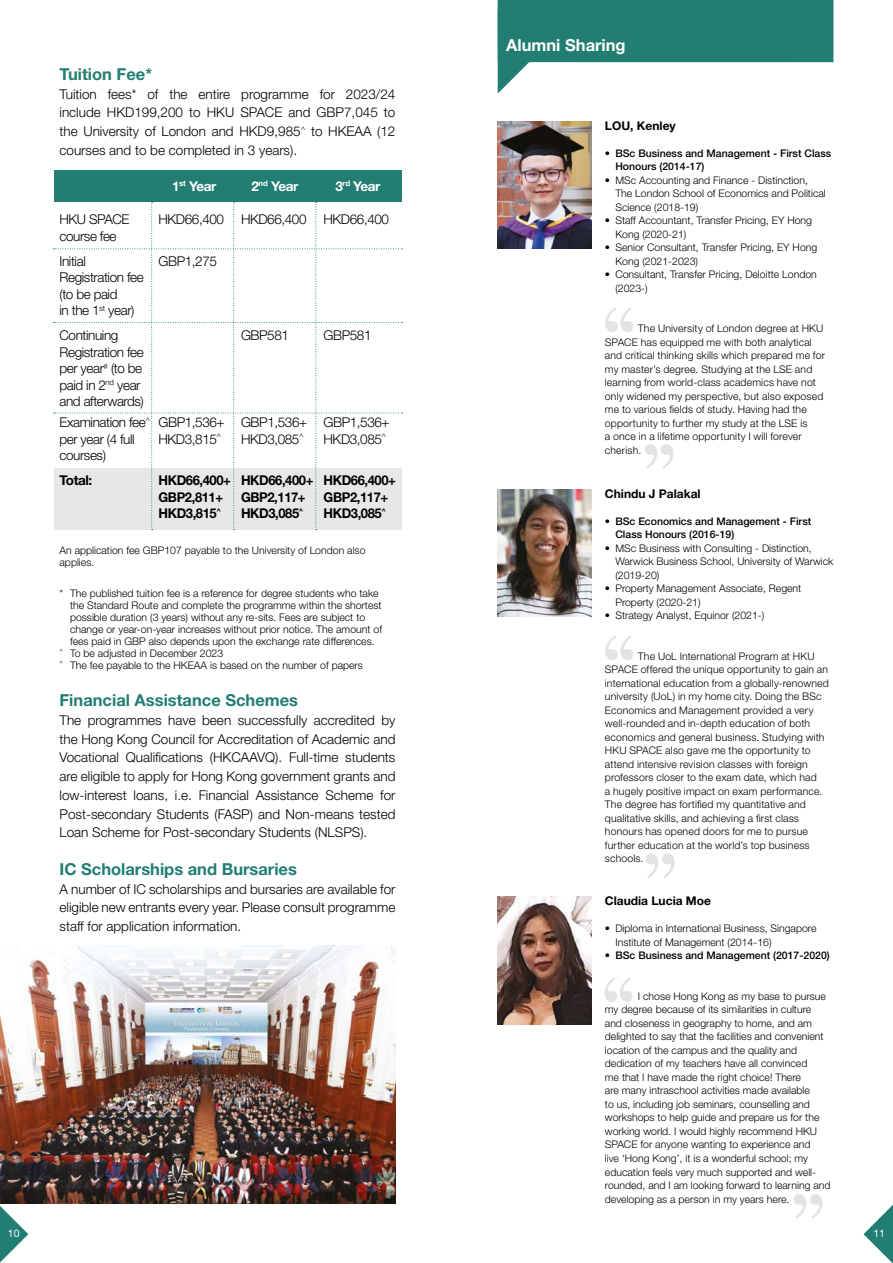
<style>
.page{position:relative;width:893px;height:1263px;background:#fff}
.page>*{position:absolute;margin:0;border:0;box-sizing:border-box;transform-origin:0 0}
.t1{font:700 16.5px "Helvetica Neue LT Std";color:#227d73}
.t2{font:700 16.5px "Helvetica Neue LT Std";color:#fff}
.t3{font:300 13.5px/18.8px "Helvetica Neue LT Std";letter-spacing:-.03em;color:#000}
.t4{font:700 13.5px/16.5px "Helvetica Neue LT Std";letter-spacing:-.03em;color:#000;scale:.96 1}
.t5{font:700 13.5px "Helvetica Neue LT Std";letter-spacing:-.03em;color:#fff}
.t6{font:700 13.5px "Helvetica Neue LT Std";letter-spacing:-.03em;color:#000}
.t7{font:700 12px "Helvetica Neue LT Std";color:#000}
.t8{font:300 10.5px/13.5px "Helvetica Neue LT Std";color:#000}
.t9{font:500 10.5px/13.5px "Helvetica Neue LT Std";color:#000}
.t10{font:10.5px "Helvetica Neue LT Std";color:#fff}
.s1{font-weight:300}
</style>
<div class="page">
<div style="left:54px;top:170px;width:347px;height:32px;background:#227d73"></div>
<img style="left:0;top:945px;width:395px;height:258px">
<svg style="left:0;top:1175px;width:28px;height:88px"></svg>
<svg style="left:863px;top:1205px;width:30px;height:58px"></svg>
<img style="left:497px;top:897px;width:94px;height:127px">
<img style="left:497px;top:121px;width:94px;height:128px">
<img style="left:497px;top:489px;width:94px;height:128px">
<svg style="left:794px;top:1194px;width:29px;height:24px"></svg>
<svg style="left:645px;top:444px;width:28px;height:25px"></svg>
<svg style="left:646px;top:853px;width:29px;height:25px"></svg>
<svg style="left:604px;top:977px;width:28px;height:25px"></svg>
<svg style="left:605px;top:308px;width:28px;height:24px"></svg>
<svg style="left:605px;top:636px;width:28px;height:24px"></svg>
<svg style="left:54px;top:202px;width:348px;height:328px"></svg>
<div style="left:498px;top:0;width:335px;height:62px;background:#227d73"></div>
<svg style="left:498px;top:62px;width:42px;height:31px"></svg>
<h1 class="t1" style="left:60px;top:64px;width:94px">Tuition Fee*</h1>
<p class="t3" style="left:60px;top:84px;width:337px;text-align:justify">Tuition fees* of the entire programme for 2023/24 include HKD199,200 to HKU SPACE and GBP7,045 to the University of London and HKD9,985<sup>^</sup> to HKEAA (12 courses and to be completed in 3 years).</p>
<p class="t5" style="left:172px;top:178px;width:46px">1<sup>st</sup> Year</p>
<p class="t5" style="left:252px;top:178px;width:48px">2<sup>nd</sup> Year</p>
<p class="t5" style="left:336px;top:178px;width:47px">3<sup>rd</sup> Year</p>
<p class="t3" style="left:60px;top:210px;width:72px">HKU SPACE</p>
<p class="t3" style="left:159px;top:210px;width:67px">HKD66,400</p>
<p class="t3" style="left:241px;top:210px;width:67px">HKD66,400</p>
<p class="t3" style="left:324px;top:210px;width:67px">HKD66,400</p>
<p class="t3" style="left:60px;top:223px;width:59px;line-height:25px">course fee<br>Initial</p>
<p class="t3" style="left:159px;top:251px;width:60px">GBP1,275</p>
<p class="t3" style="left:60px;top:269px;width:86px;line-height:16.5px">Registration fee (to be paid<br>in the 1<sup>st</sup> year)</p>
<p class="t3" style="left:60px;top:326px;width:60px">Continuing</p>
<p class="t3" style="left:241px;top:326px;width:50px">GBP581</p>
<p class="t3" style="left:324px;top:326px;width:50px">GBP581</p>
<p class="t3" style="left:59px;top:343px;width:86px;line-height:16.5px">Registration fee per year<sup>#</sup> (to be paid in 2<sup>nd</sup> year and afterwards)</p>
<p class="t3" style="left:60px;top:414px;width:332px;line-height:16.5px">Examination fee<sup>^</sup> GBP1,536+ GBP1,536+ GBP1,536+ per year (4 full</p>
<p class="t3" style="left:159px;top:429px;width:64px">HKD3,815<sup>^</sup></p>
<p class="t3" style="left:241px;top:429px;width:64px">HKD3,085<sup>^</sup></p>
<p class="t3" style="left:324px;top:429px;width:64px">HKD3,085<sup>^</sup></p>
<p class="t3" style="left:60px;top:446px;width:48px">courses)</p>
<p class="t6" style="left:60px;top:472px;width:34px">Total:</p>
<p class="t4" style="left:159px;top:472px;width:249px">HKD66,400+ HKD66,400+ HKD66,400+<br>GBP2,811+</p>
<p class="t4" style="left:241px;top:488px;width:69px">GBP2,117+</p>
<p class="t4" style="left:324px;top:488px;width:69px">GBP2,117+</p>
<p class="t4" style="left:159px;top:505px;width:67px">HKD3,815<sup>^</sup></p>
<p class="t4" style="left:241px;top:505px;width:67px">HKD3,085<sup>^</sup></p>
<p class="t4" style="left:324px;top:505px;width:67px">HKD3,085<sup>^</sup></p>
<p class="t8" style="left:60px;top:544px;width:307px;line-height:12px">An application fee GBP107 payable to the University of London also applies.</p>
<p class="t8" style="left:60px;top:586px;width:321px">* The published tuition fee is a reference for degree students who take</p>
<p class="t8" style="left:70px;top:598px;width:313px">the Standard Route and complete the programme within the shortest</p>
<p class="t8" style="left:70px;top:610px;width:297px">possible duration (3 years) without any re-sits. Fees are subject to</p>
<p class="t8" style="left:70px;top:622px;width:314px">change or year-on-year increases without prior notice. The amount of</p>
<p class="t8" style="left:70px;top:634px;width:306px">fees paid in GBP also depends upon the exchange rate differences.</p>
<p class="t8" style="left:60px;top:646px;width:165px"><sup>^</sup> To be adjusted in December 2023</p>
<p class="t8" style="left:60px;top:658px;width:305px"><sup>^</sup> The fee payable to the HKEAA is based on the number of papers</p>
<h1 class="t1" style="left:60px;top:690px;width:240px">Financial Assistance Schemes</h1>
<p class="t3" style="left:60px;top:710px;width:337px;text-align:justify">The programmes have been successfully accredited by the Hong Kong Council for Accreditation of Academic and Vocational Qualifications (HKCAAVQ). Full-time students are eligible to apply for Hong Kong government grants and low-interest loans, i.e. Financial Assistance Scheme for Post-secondary Students (FASP) and Non-means tested Loan Scheme for Post-secondary Students (NLSPS).</p>
<h1 class="t1" style="left:60px;top:859px;width:239px">IC Scholarships and Bursaries</h1>
<p class="t3" style="left:60px;top:879px;width:337px;text-align:justify">A number of IC scholarships and bursaries are available for eligible new entrants every year. Please consult programme staff for application information.</p>
<h1 class="t2" style="left:506px;top:35px;width:121px">Alumni Sharing</h1>
<p class="t7" style="left:605px;top:118px;width:72px">LOU, Kenley</p>
<p class="t9" style="left:615px;top:146px;width:217px;text-indent:-10px"><span class="s1">•</span> BSc Business and Management - First Class<br>Honours (2014-17)</p>
<p class="t8" style="left:615px;top:173px;width:212px;text-indent:-10px">• MSc Accounting and Finance - Distinction,<br>The London School of Economics and Political<br>Science (2018-19)</p>
<p class="t8" style="left:615px;top:214px;width:198px;text-indent:-10px">• Staff Accountant, Transfer Pricing, EY Hong<br>Kong (2020-21)</p>
<p class="t8" style="left:615px;top:241px;width:203px;text-indent:-10px">• Senior Consultant, Transfer Pricing, EY Hong<br>Kong (2021-2023)</p>
<p class="t8" style="left:615px;top:268px;width:203px;text-indent:-10px">• Consultant, Transfer Pricing, Deloitte London (2023-)</p>
<p class="t8" style="left:605px;top:322px;width:222px;text-indent:33px">The University of London degree at HKU SPACE has equipped me with both analytical and critical thinking skills which prepared me for my master’s degree. Studying at the LSE and learning from world-class academics have not only widened my perspective, but also exposed me to various fields of study. Having had the opportunity to further my study at the LSE is<br>a once in a lifetime opportunity I will forever cherish.</p>
<p class="t7" style="left:605px;top:486px;width:97px">Chindu J Palakal</p>
<p class="t9" style="left:615px;top:514px;width:197px;text-indent:-10px"><span class="s1">•</span> BSc Economics and Management - First<br>Class Honours (2016-19)</p>
<p class="t8" style="left:615px;top:541px;width:220px;text-indent:-10px">• MSc Business with Consulting - Distinction,<br>Warwick Business School, University of Warwick (2019-20)</p>
<p class="t8" style="left:615px;top:581px;width:187px;text-indent:-10px">• Property Management Associate, Regent<br>Property (2020-21)</p>
<p class="t8" style="left:605px;top:608px;width:161px">• Strategy Analyst, Equinor (2021-)</p>
<p class="t8" style="left:605px;top:649px;width:225px;text-indent:33px">The UoL International Program at HKU SPACE offered the unique opportunity to gain an international education from a globally-renowned university (UoL) in my home city. Doing the BSc Economics and Management provided a very well-rounded and in-depth education of both economics and general business. Studying with HKU SPACE also gave me the opportunity to attend intensive revision classes with foreign professors closer to the exam date, which had<br>a hugely positive impact on exam performance.<br>The degree has fortified my quantitative and qualitative skills, and achieving a first class honours has opened doors for me to pursue further education at the world’s top business schools.</p>
<p class="t7" style="left:605px;top:894px;width:108px">Claudia Lucia Moe</p>
<p class="t8" style="left:615px;top:922px;width:203px;text-indent:-10px">• Diploma in International Business, Singapore<br>Institute of Management (2014-16)</p>
<p class="t9" style="left:605px;top:949px;width:226px"><span class="s1">•</span> BSc Business and Management (2017-2020)</p>
<p class="t8" style="left:605px;top:989px;width:227px;text-indent:33px">I chose Hong Kong as my base to pursue my degree because of its similarities in culture and closeness in geography to home, and am delighted to say that the facilities and convenient location of the campus and the quality and dedication of my teachers have all convinced<br>me that I have made the right choice! There<br>are many intraschool activities made available<br>to us, including job seminars, counselling and workshops to help guide and prepare us for the working world. I would highly recommend HKU SPACE for anyone wanting to experience and<br>live ‘Hong Kong’, it is a wonderful school; my education feels very much supported and well&shy;rounded, and I am looking forward to learning and developing as a person in my years here.</p>
<p class="t10" style="left:8px;top:1227px;width:13px">10</p>
<p class="t10" style="left:873px;top:1227px;width:13px">11</p>
</div>
